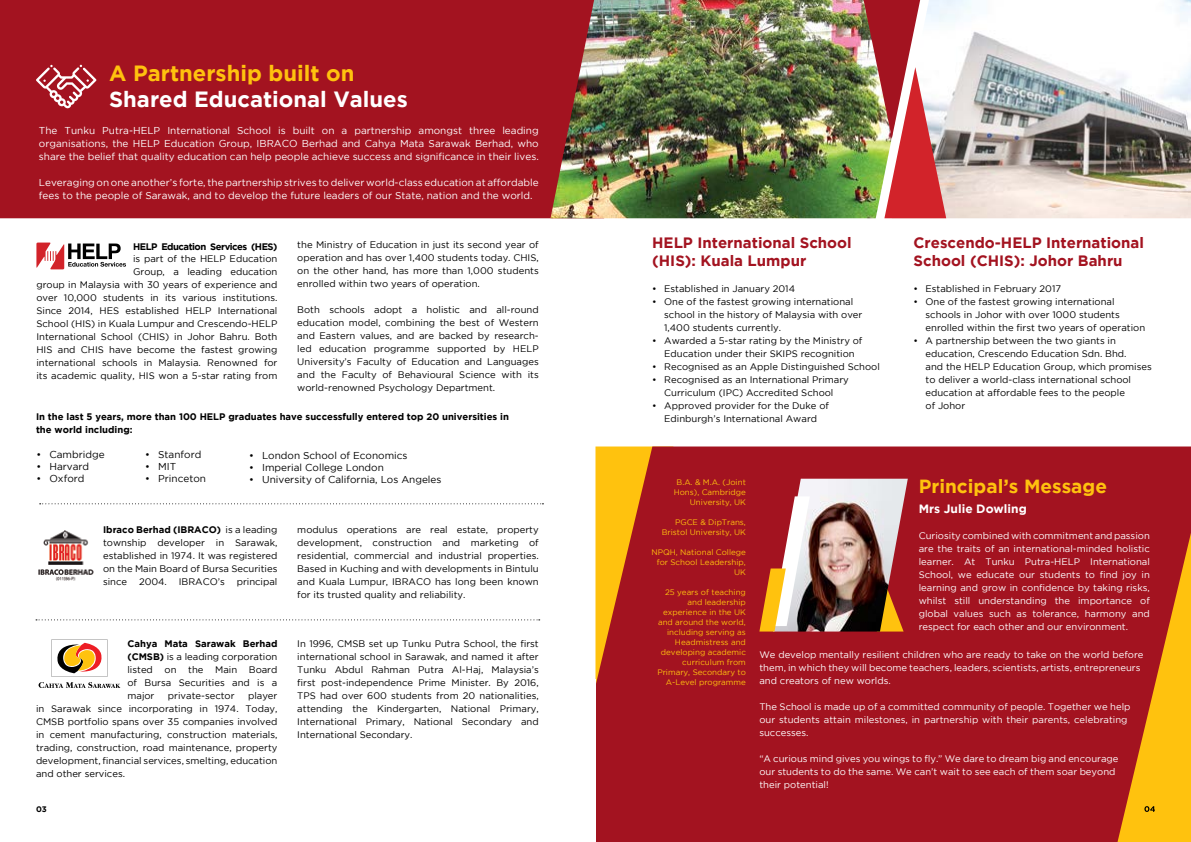
<style>
.page{position:relative;width:1191px;height:842px;background:#fff}
.page>*{position:absolute;margin:0;border:0;box-sizing:border-box;transform-origin:0 0}
.t1{font:700 22px "Gotham";color:#fff}
.t2{font:700 22px "Gotham";color:#ffc20e}
.t3{font:700 19px "Gotham";color:#ffc20e}
.t4{font:700 15px/18px "Gotham";color:#a31320}
.t5{font:700 12px "Gotham";color:#fff}
.t6{font:10px/13px "Gotham";color:#fff;text-align:justify}
.t7{font:10px "Gotham";color:#000}
.t8{font:9.5px/13px "Gotham";color:#000;text-align:justify}
.t9{font:9.5px/13px "Gotham";color:#fff}
.t10{font:700 9.5px/13px "Gotham";color:#000}
.t11{font:700 9.5px "Gotham";letter-spacing:-.05em;color:#000}
.t12{font:8px/10px "Gotham";color:#ffc20e;text-align:right}
.t13{font:700 8px "Gotham";color:#000}
.s1{font-weight:700}
</style>
<div class="page">
<div style="left:595px;top:446px;width:596px;height:396px;background:#a31320"></div>
<div style="left:0;top:0;width:550px;height:218px;background:#a31320"></div>
<img style="left:946px;top:0;width:245px;height:218px">
<img style="left:550px;top:0;width:313px;height:218px">
<svg style="left:39px;top:682px;width:81px;height:6px"></svg>
<svg style="left:51px;top:640px;width:57px;height:36px"></svg>
<img style="left:863px;top:0;width:83px;height:218px">
<svg style="left:36px;top:65px;width:60px;height:43px"></svg>
<svg style="left:40px;top:503px;width:503px;height:1px"></svg>
<svg style="left:36px;top:619px;width:504px;height:1px"></svg>
<img style="left:773px;top:479px;width:134px;height:152px">
<svg style="left:759px;top:496px;width:51px;height:135px"></svg>
<svg style="left:36px;top:243px;width:90px;height:26px"></svg>
<img style="left:38px;top:530px;width:56px;height:51px">
<svg style="left:1117px;top:533px;width:74px;height:309px;background:#d06917"></svg>
<h1 class="t2" style="left:109px;top:60px;width:247px">A Partnership built on</h1>
<h1 class="t1" style="left:109px;top:87px;width:300px">Shared Educational Values</h1>
<p class="t6" style="left:39px;top:124px;width:501px">The Tunku Putra-HELP International School is built on a partnership amongst three leading organisations, the HELP Education Group, IBRACO Berhad and Cahya Mata Sarawak Berhad, who share the belief that quality education can help people achieve success and significance in their lives.</p>
<p class="t6" style="left:39px;top:176px;width:501px">Leveraging on one another’s forte, the partnership strives to deliver world-class education at affordable fees to the people of Sarawak, and to develop the future leaders of our State, nation and the world.</p>
<p class="t8" style="left:297px;top:238px;width:243px">the Ministry of Education in just its second year of operation and has over 1,400 students today. CHIS, on the other hand, has more than 1,000 students enrolled within two years of operation.</p>
<p class="t8" style="left:297px;top:303px;width:243px">Both schools adopt a holistic and all-round education model, combining the best of Western and Eastern values, and are backed by research&shy;led education programme supported by HELP University’s Faculty of Education and Languages and the Faculty of Behavioural Science with its world-renowned Psychology Department.</p>
<p class="t10" style="left:36px;top:410px;width:474px">In the last 5 years, more than 100 HELP graduates have successfully entered top 20 universities in the world including:</p>
<p class="t7" style="left:145px;top:449px;width:58px">• Stanford</p>
<p class="t7" style="left:145px;top:461px;width:33px">• MIT</p>
<p class="t7" style="left:145px;top:473px;width:62px">• Princeton</p>
<p class="t11" style="left:133px;top:241px;width:146px">HELP Education Services (HES)</p>
<p class="t8" style="left:36px;top:252px;width:242px;text-align:right">is part of the HELP Education<br>Group, a leading education<br>group in Malaysia with 30 years of experience and over 10,000 students in its various institutions.<br>Since 2014, HES established HELP International School (HIS) in Kuala Lumpur and Crescendo-HELP International School (CHIS) in Johor Bahru. Both HIS and CHIS have become the fastest growing international schools in Malaysia. Renowned for its academic quality, HIS won a 5-star rating from</p>
<p class="t7" style="left:36px;top:449px;width:70px">• Cambridge</p>
<p class="t7" style="left:36px;top:461px;width:54px">• Harvard</p>
<p class="t7" style="left:36px;top:473px;width:50px">• Oxford</p>
<p class="t7" style="left:249px;top:449px;width:160px">• London School of Economics</p>
<p class="t7" style="left:249px;top:461px;width:136px">• Imperial College London</p>
<p class="t7" style="left:249px;top:473px;width:194px">• University of California, Los Angeles</p>
<p class="t8" style="left:103px;top:523px;width:176px"><span class="s1">Ibraco Berhad (IBRACO)</span> is a leading township developer in Sarawak, established in 1974. It was registered on the Main Board of Bursa Securities since 2004. IBRACO’s principal</p>
<p class="t8" style="left:297px;top:523px;width:243px">modulus operations are real estate, property development, construction and marketing of residential, commercial and industrial properties.<br>Based in Kuching and with developments in Bintulu and Kuala Lumpur, IBRACO has long been known for its trusted quality and reliability.</p>
<p class="t8" style="left:127px;top:636px;width:151px"><span class="s1">Cahya Mata Sarawak Berhad (CMSB)</span> is a leading corporation listed on the Main Board of Bursa Securities and is a major</p>
<p class="t8" style="left:36px;top:688px;width:243px;text-indent:212px">player in Sarawak since incorporating in 1974. Today, CMSB portfolio spans over 35 companies involved in cement manufacturing, construction materials, trading, construction, road maintenance, property development, financial services, smelting, education and other services.</p>
<p class="t8" style="left:168px;top:688px;width:68px">private-sector</p>
<p class="t13" style="left:36px;top:804px;width:12px">03</p>
<p class="t8" style="left:297px;top:636px;width:243px">In 1996, CMSB set up Tunku Putra School, the first international school in Sarawak, and named it after Tunku Abdul Rahman Putra Al-Haj, Malaysia’s first post-independence Prime Minister. By 2016, TPS had over 600 students from 20 nationalities, attending the Kindergarten, National Primary, International Primary, National Secondary and International Secondary.</p>
<h3 class="t4" style="left:652px;top:233px;width:201px">HELP International School (HIS): Kuala Lumpur</h3>
<h3 class="t4" style="left:913px;top:233px;width:232px">Crescendo-HELP International<br>School (CHIS): Johor Bahru</h3>
<p class="t8" style="left:652px;top:282px;width:144px">• Established in January 2014</p>
<p class="t8" style="left:664px;top:295px;width:200px;text-align:left;text-indent:-12px">• One of the fastest growing international school in the history of Malaysia with over<br>1,400 students currently.</p>
<p class="t8" style="left:652px;top:334px;width:212px;text-align:center">• Awarded a 5-star rating by the Ministry of<br>Education under their SKIPS recognition</p>
<p class="t8" style="left:652px;top:360px;width:229px">• Recognised as an Apple Distinguished School</p>
<p class="t8" style="left:652px;top:373px;width:198px;text-align:center">• Recognised as an International Primary<br>Curriculum (IPC) Accredited School</p>
<p class="t8" style="left:652px;top:399px;width:178px;text-align:center">• Approved provider for the Duke of<br>Edinburgh’s International Award</p>
<p class="t8" style="left:913px;top:282px;width:149px">• Established in February 2017</p>
<p class="t8" style="left:925px;top:295px;width:221px;text-align:left;text-indent:-12px">• One of the fastest growing international schools in Johor with over 1000 students enrolled within the first two years of operation</p>
<p class="t8" style="left:925px;top:334px;width:228px;text-align:left;text-indent:-12px">• A partnership between the two giants in education, Crescendo Education Sdn. Bhd.<br>and the HELP Education Group, which promises to deliver a world-class international school education at affordable fees to the people<br>of Johor</p>
<p class="t12" style="left:673px;top:477px;width:74px">B.A. &amp; M.A. (Joint<br>Hons), Cambridge<br>University, UK</p>
<p class="t12" style="left:662px;top:517px;width:86px">PGCE &amp; DipTrans,<br>Bristol University, UK</p>
<p class="t12" style="left:651px;top:547px;width:96px">NPQH, National College for School Leadership,<br>UK</p>
<p class="t12" style="left:657px;top:587px;width:90px">25 years of teaching and leadership experience in the UK and around the world, including serving as<br>Headmistress and developing academic curriculum from<br>Primary, Secondary to<br>A-Level programme</p>
<h2 class="t3" style="left:918px;top:476px;width:190px">Principal’s Message</h2>
<p class="t5" style="left:918px;top:502px;width:110px">Mrs Julie Dowling</p>
<p class="t9" style="left:918px;top:529px;width:233px;text-align:justify">Curiosity combined with commitment and passion are the traits of an international-minded holistic learner. At Tunku Putra-HELP International School, we educate our students to find joy in learning and grow in confidence by taking risks, whilst still understanding the importance of global values such as tolerance, harmony and respect for each other and our environment.</p>
<p class="t9" style="left:759px;top:647px;width:385px">We develop mentally resilient children who are ready to take on the world before them, in which they will become teachers, leaders, scientists, artists, entrepreneurs and creators of new worlds.</p>
<p class="t9" style="left:759px;top:699px;width:373px">The School is made up of a committed community of people. Together we help our students attain milestones, in partnership with their parents, celebrating successes.</p>
<p class="t9" style="left:759px;top:751px;width:361px">“A curious mind gives you wings to fly.” We dare to dream big and encourage our students to do the same. We can’t wait to see each of them soar beyond their potential!</p>
</div>
